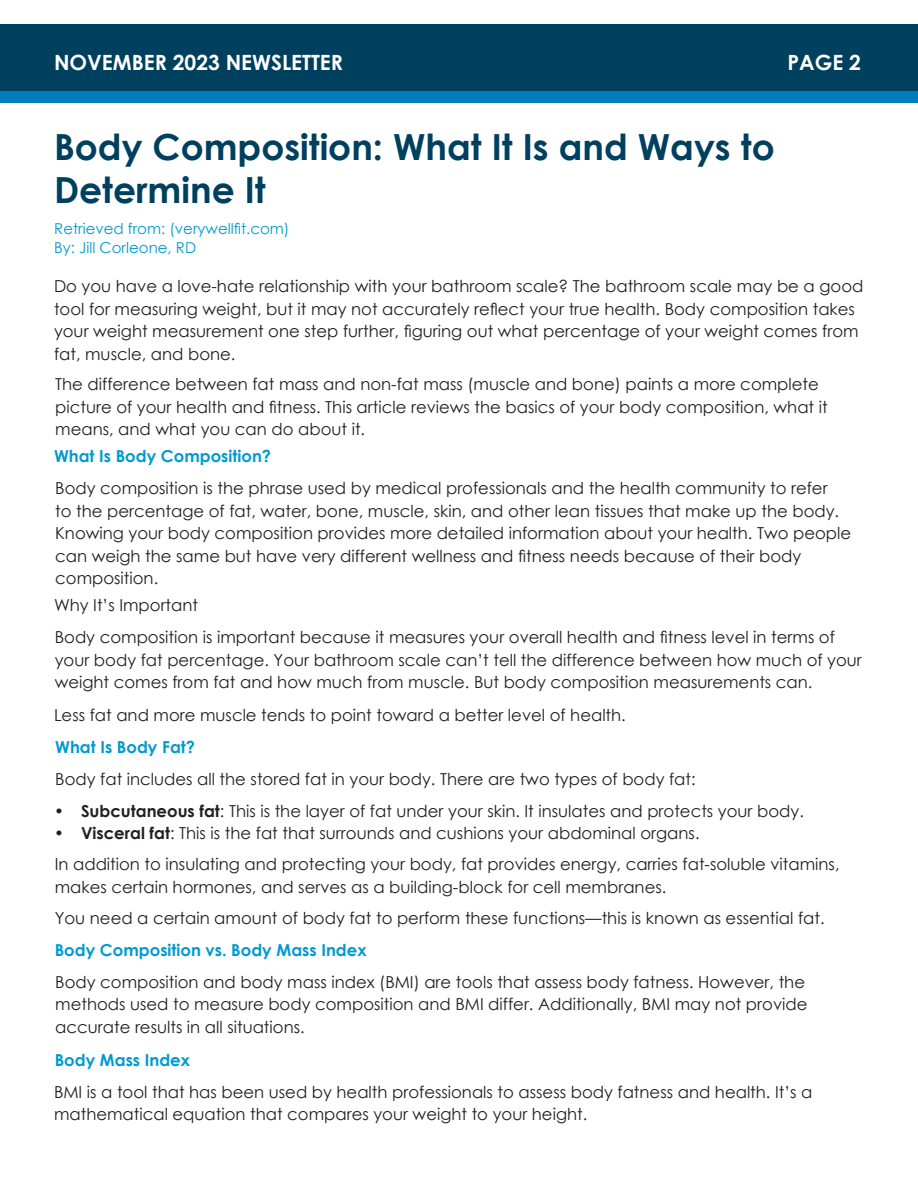
<style>
.page{position:relative;width:918px;height:1188px;background:#fff}
.page>*{position:absolute;margin:0;border:0;box-sizing:border-box;transform-origin:0 0}
.t1{font:700 36px/43.2px "Century Gothic";color:#00405f}
.t2{font:700 21px "Century Gothic";color:#fff}
.t3{font:16.5px/22.5px "Century Gothic";color:#231f20}
.t4{font:700 16.5px "Century Gothic";color:#009ad0}
.t5{font:15px "Century Gothic";color:#009ad0}
.s1{font-weight:700}
</style>
<div class="page">
<div style="left:0;top:24px;width:918px;height:78px;background:#00405f"></div>
<div style="left:0;top:91px;width:918px;height:11px;background:#007bbb"></div>
<p class="t2" style="left:54px;top:47px;width:290px">NOVEMBER 2023 NEWSLETTER</p>
<p class="t2" style="left:788px;top:47px;width:75px">PAGE 2</p>
<p class="t1" style="left:54px;top:124px;width:722px">Body Composition: What It Is and Ways to<br>Determine It</p>
<p class="t5" style="left:54px;top:218px;width:237px">Retrieved from: (verywellfit.com)</p>
<p class="t5" style="left:54px;top:237px;width:143px">By: Jill Corleone, RD</p>
<p class="t3" style="left:54px;top:275px;width:811px">Do you have a love-hate relationship with your bathroom scale? The bathroom scale may be a good tool for measuring weight, but it may not accurately reflect your true health. Body composition takes your weight measurement one step further, figuring out what percentage of your weight comes from fat, muscle, and bone.</p>
<p class="t3" style="left:55px;top:373px;width:774px">The difference between fat mass and non-fat mass (muscle and bone) paints a more complete picture of your health and fitness. This article reviews the basics of your body composition, what it means, and what you can do about it.</p>
<p class="t4" style="left:54px;top:444px;width:219px">What Is Body Composition?</p>
<p class="t3" style="left:55px;top:477px;width:798px">Body composition is the phrase used by medical professionals and the health community to refer<br>to the percentage of fat, water, bone, muscle, skin, and other lean tissues that make up the body.<br>Knowing your body composition provides more detailed information about your health. Two people can weigh the same but have very different wellness and fitness needs because of their body composition.</p>
<p class="t3" style="left:54px;top:594px;width:146px">Why It’s Important</p>
<p class="t3" style="left:55px;top:626px;width:809px">Body composition is important because it measures your overall health and fitness level in terms of your body fat percentage. Your bathroom scale can’t tell the difference between how much of your weight comes from fat and how much from muscle. But body composition measurements can.</p>
<p class="t3" style="left:54px;top:704px;width:573px">Less fat and more muscle tends to point toward a better level of health.</p>
<p class="t4" style="left:55px;top:735px;width:141px">What Is Body Fat?</p>
<p class="t3" style="left:55px;top:768px;width:642px">Body fat includes all the stored fat in your body. There are two types of body fat:</p>
<p class="t3" style="left:54px;top:800px;width:751px"><span class="s1">• Subcutaneous fat</span>: This is the layer of fat under your skin. It insulates and protects your body.</p>
<p class="t3" style="left:54px;top:822px;width:647px"><span class="s1">• Visceral fat</span>: This is the fat that surrounds and cushions your abdominal organs.</p>
<p class="t3" style="left:55px;top:853px;width:786px">In addition to insulating and protecting your body, fat provides energy, carries fat-soluble vitamins, makes certain hormones, and serves as a building-block for cell membranes.</p>
<p class="t3" style="left:55px;top:906px;width:771px">You need a certain amount of body fat to perform these functions—this is known as essential fat.</p>
<p class="t4" style="left:55px;top:937px;width:313px">Body Composition vs. Body Mass Index</p>
<p class="t3" style="left:55px;top:970px;width:754px">Body composition and body mass index (BMI) are tools that assess body fatness. However, the methods used to measure body composition and BMI differ. Additionally, BMI may not provide accurate results in all situations.</p>
<p class="t4" style="left:55px;top:1047px;width:137px">Body Mass Index</p>
<p class="t3" style="left:54px;top:1080px;width:760px">BMI is a tool that has been used by health professionals to assess body fatness and health. It’s a mathematical equation that compares your weight to your height.</p>
</div>
